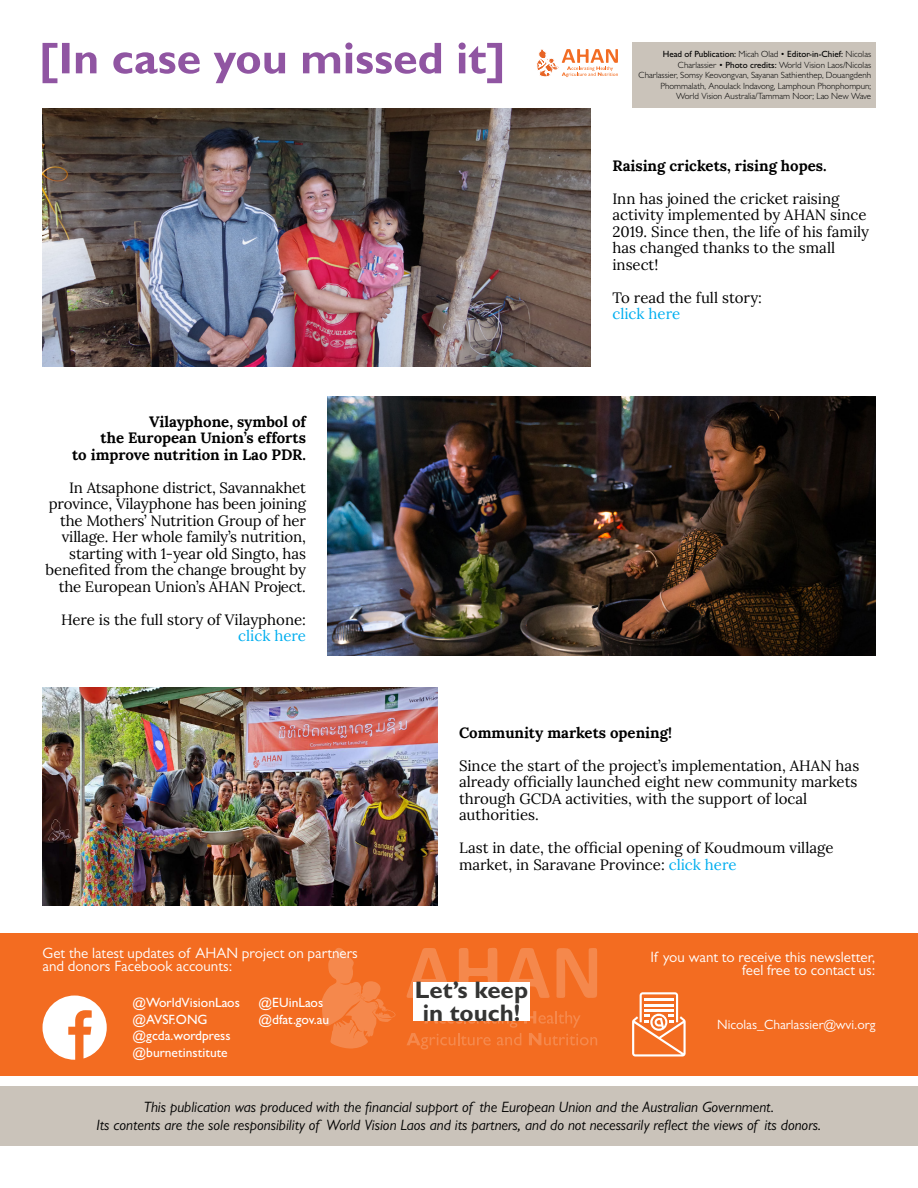
<style>
.page{position:relative;width:918px;height:1188px;background:#fff}
.page>*{position:absolute;margin:0;border:0;box-sizing:border-box;transform-origin:0 0}
.t1{font:700 24px/22.5px "Gill Sans";color:#343433;text-align:center}
.t2{font:15px/16.5px "Lora";color:#000}
.t3{font:italic 15px/18px "Gill Sans";color:#000;text-align:center}
.t4{font:700 15px/16.5px "Lora";color:#000;text-align:right}
.t5{font:15px/13.5px "Gill Sans";color:#fff}
.t6{font:15px "Lora";color:#00aeef}
.t7{font:500 13.5px/16.5px "Gill Sans";color:#fff}
.t8{font:13.5px "Gill Sans";color:#fff}
.t9{font:300 9px/10.5px "Gill Sans";color:#000;text-align:right}
.s1{font-weight:500}
.s2{color:#00aeef}
</style>
<div class="page">
<div style="left:0;top:934px;width:918px;height:142px;background:#f36c21"></div>
<svg style="left:321px;top:948px;width:75px;height:101px"></svg>
<svg style="left:407px;top:948px;width:90px;height:50px"></svg>
<svg style="left:509px;top:948px;width:88px;height:50px"></svg>
<svg style="left:407px;top:1011px;width:190px;height:38px"></svg>
<div style="left:0;top:1086px;width:918px;height:59px;background:#cac3ba"></div>
<div style="left:632px;top:43px;width:243px;height:65px;background:#cac3ba"></div>
<div style="left:413px;top:982px;width:117px;height:39px;background:#fff"></div>
<svg style="left:43px;top:996px;width:64px;height:64px"></svg>
<svg style="left:632px;top:992px;width:54px;height:65px"></svg>
<svg style="left:536px;top:49px;width:82px;height:28px"></svg>
<svg style="left:43px;top:43px;width:459px;height:40px"></svg>
<img style="left:43px;top:108px;width:548px;height:259px">
<img style="left:327px;top:397px;width:548px;height:259px">
<img style="left:43px;top:687px;width:395px;height:218px">
<p class="t9" style="left:639px;top:49px;width:234px"><span class="s1">Head of Publication:</span> Micah Olad • <span class="s1">Editor-in-Chief:</span> Nicolas Charlassier • <span class="s1">Photo credits:</span> World Vision Laos/Nicolas Charlassier, Somsy Keovongvan, Sayanan Sathienthep, Douangdenh Phommalath, Anoulack Indavong, Lamphoun Phonphompun; World Vision Australia/Tammam Noor; Lao New Wave</p>
<p class="t4" style="left:72px;top:411px;width:235px">Vilayphone, symbol of<br>the European Union’s efforts<br>to improve nutrition in Lao PDR.</p>
<p class="t2" style="left:45px;top:478px;width:262px;text-align:right">In Atsaphone district, Savannakhet province, Vilayphone has been joining the Mothers’ Nutrition Group of her village. Her whole family’s nutrition, starting with 1-year old Singto, has benefited from the change brought by the European Union’s AHAN Project.</p>
<p class="t2" style="left:61px;top:610px;width:246px">Here is the full story of Vilayphone:</p>
<p class="t6" style="left:238px;top:624px;width:69px">click here</p>
<p class="t4" style="left:612px;top:156px;width:216px">Raising crickets, rising hopes.</p>
<p class="t2" style="left:612px;top:189px;width:258px">Inn has joined the cricket raising activity implemented by AHAN since<br>2019. Since then, the life of his family has changed thanks to the small insect!</p>
<p class="t2" style="left:612px;top:288px;width:151px">To read the full story:</p>
<p class="t6" style="left:612px;top:303px;width:69px">click here</p>
<p class="t4" style="left:459px;top:723px;width:215px">Community markets opening!</p>
<p class="t2" style="left:459px;top:756px;width:402px">Since the start of the project’s implementation, AHAN has already officially launched eight new community markets through GCDA activities, with the support of local authorities.</p>
<p class="t2" style="left:459px;top:839px;width:376px">Last in date, the official opening of Koudmoum village market, in Saravane Province: <span class="s2">click here</span></p>
<p class="t5" style="left:43px;top:946px;width:317px">Get the latest updates of AHAN project on partners and donors Facebook accounts:</p>
<p class="t5" style="left:651px;top:950px;width:226px;text-align:right">If you want to receive this newsletter, feel free to contact us:</p>
<p class="t7" style="left:133px;top:995px;width:109px">@WorldVisionLaos @AVSF.ONG @gcda.wordpress @burnetinstitute</p>
<p class="t7" style="left:259px;top:995px;width:72px">@EUinLaos @dfat.gov.au</p>
<h1 class="t1" style="left:415px;top:979px;width:115px">Let’s keep in touch!</h1>
<p class="t8" style="left:717px;top:1017px;width:160px">Nicolas_Charlassier@wvi.org</p>
<p class="t3" style="left:97px;top:1098px;width:726px">This publication was produced with the financial support of the European Union and the Australian Government.<br>Its contents are the sole responsibility of World Vision Laos and its partners, and do not necessarily reflect the views of its donors.</p>
</div>
